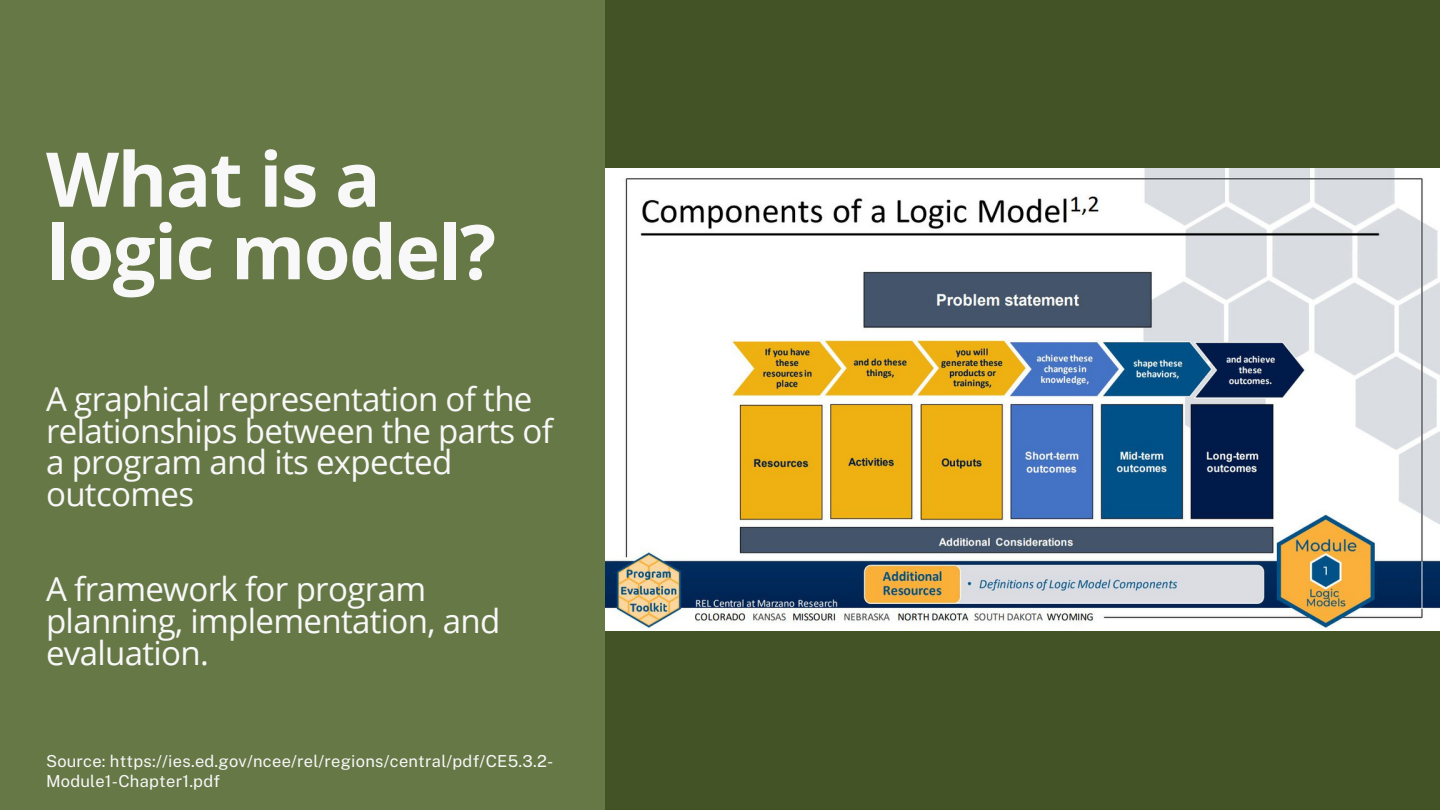
<style>
.page{position:relative;width:1440px;height:810px;background:#435325}
.page>*{position:absolute;margin:0;border:0;box-sizing:border-box;transform-origin:0 0}
.t1{font:700 75.6px/72.6px "Open Sans";letter-spacing:-.02em;color:#f8f8f8}
.t2{font:33.1px/31.7px "Open Sans";letter-spacing:-.02em;color:#f8f8f8}
.t3{font:16.5px/19.5px "Public Sans";letter-spacing:.015em;color:#f8f8f8}
</style>
<div class="page">
<div style="left:0;top:0;width:605px;height:810px;background:#677847"></div>
<img style="left:605px;top:169px;width:835px;height:462px">
<p class="t1" style="left:46px;top:141px;width:452px">What is a logic model?</p>
<p class="t2" style="left:46px;top:382px;width:508px">A graphical representation of the relationships between the parts of a program and its expected outcomes</p>
<p class="t2" style="left:46px;top:573px;width:456px">A framework for program planning, implementation, and evaluation.</p>
<p class="t3" style="left:46px;top:751px;width:509px">Source: https://ies.ed.gov/ncee/rel/regions/central/pdf/CE5.3.2-<br>Module1-Chapter1.pdf</p>
</div>
